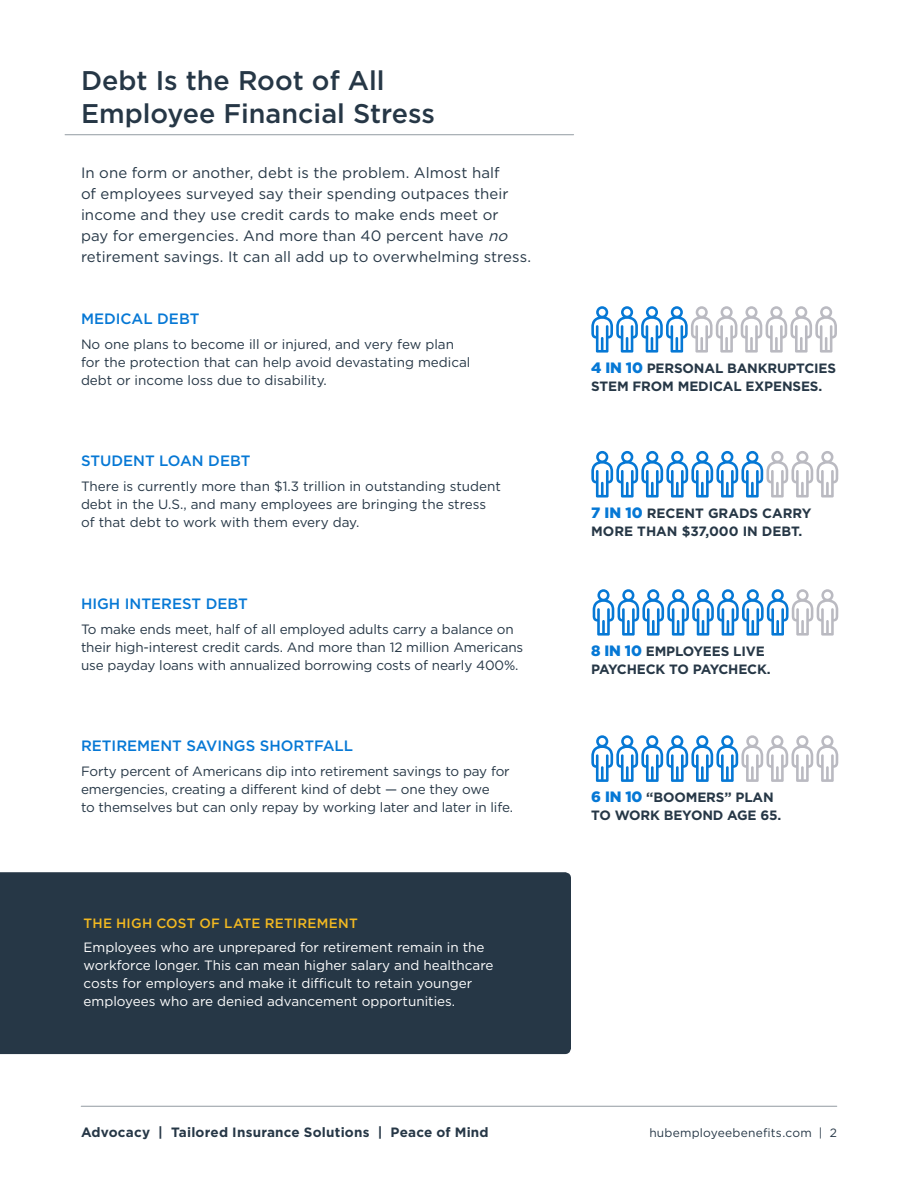
<style>
.page{position:relative;width:918px;height:1188px;background:#fff}
.page>*{position:absolute;margin:0;border:0;box-sizing:border-box;transform-origin:0 0}
.T2_-_Section_Heading{font:500 27px/33px "Gotham";color:#263746}
.Intro_Copy_1{font:15px/21px "Gotham";letter-spacing:.005em;color:#263746}
.Body_Copy{font:500 15px "Gotham";color:#0678d5}
.Callout_Highlight_1{font:13.5px/18px "Gotham";letter-spacing:-.01em;color:#263746}
.Body_Copy-2{font:13.5px/18px "Gotham";color:#fff}
.Callout_Highlight_1-2{font:700 13.5px/18px "Gotham";letter-spacing:-.01em;color:#263746}
.Body_Copy-3{font:13.5px/18px "Gotham";color:#263746}
.Callout_Highlight_1-3{font:700 13.5px "Gotham";letter-spacing:.015em;color:#263746}
.H2_-_Subhead{font:500 13.5px "Gotham";letter-spacing:.02em;color:#f3b921}
.t1{font:12px "Gotham";letter-spacing:.02em;color:#263746}
.s1{font-style:italic}
.s2{font-weight:900;font-size:15px;color:#0678d5}
</style>
<div class="page">
<hr style="left:81px;top:1106px;width:756px;height:1px;background:#939ba2">
<hr style="left:65px;top:134px;width:509px;height:1px;background:#939ba2">
<svg style="left:591px;top:306px;width:246px;height:47px"></svg>
<svg style="left:593px;top:589px;width:245px;height:47px"></svg>
<svg style="left:591px;top:451px;width:247px;height:47px"></svg>
<svg style="left:591px;top:735px;width:247px;height:47px"></svg>
<div style="left:0;top:872px;width:571px;height:182px;background:#263746"></div>
<p class="T2_-_Section_Heading" style="left:81px;top:63px;width:355px">Debt Is the Root of All<br>Employee Financial Stress</p>
<p class="Intro_Copy_1" style="left:81px;top:162px;width:452px">In one form or another, debt is the problem. Almost half<br>of employees surveyed say their spending outpaces their income and they use credit cards to make ends meet or<br>pay for emergencies. And more than 40 percent have <span class="s1">no </span>retirement savings. It can all add up to overwhelming stress.</p>
<h3 class="Body_Copy" style="left:81px;top:310px;width:120px">MEDICAL DEBT</h3>
<h3 class="Callout_Highlight_1" style="left:81px;top:335px;width:391px">No one plans to become ill or injured, and very few plan for the protection that can help avoid devastating medical debt or income loss due to disability.</h3>
<p class="Body_Copy" style="left:81px;top:452px;width:171px">STUDENT LOAN DEBT</p>
<p class="Body_Copy-3" style="left:81px;top:477px;width:421px">There is currently more than $1.3 trillion in outstanding student debt in the U.S., and many employees are bringing the stress of that debt to work with them every day.</p>
<p class="Body_Copy" style="left:81px;top:595px;width:168px">HIGH INTEREST DEBT</p>
<p class="Callout_Highlight_1" style="left:81px;top:620px;width:444px">To make ends meet, half of all employed adults carry a balance on their high-interest credit cards. And more than 12 million Americans use payday loans with annualized borrowing costs of nearly 400%.</p>
<p class="Body_Copy" style="left:81px;top:737px;width:274px">RETIREMENT SAVINGS SHORTFALL</p>
<p class="Callout_Highlight_1" style="left:81px;top:762px;width:434px">Forty percent of Americans dip into retirement savings to pay for emergencies, creating a different kind of debt — one they owe<br>to themselves but can only repay by working later and later in life.</p>
<p class="H2_-_Subhead" style="left:84px;top:915px;width:276px">THE HIGH COST OF LATE RETIREMENT</p>
<p class="Body_Copy-2" style="left:84px;top:938px;width:411px">Employees who are unprepared for retirement remain in the workforce longer. This can mean higher salary and healthcare costs for employers and make it difficult to retain younger employees who are denied advancement opportunities.</p>
<p class="Callout_Highlight_1-2" style="left:591px;top:359px;width:246px"><span class="s2">4 IN 10</span> PERSONAL BANKRUPTCIES<br>STEM FROM MEDICAL EXPENSES.</p>
<p class="Callout_Highlight_1-2" style="left:591px;top:503px;width:222px"><span class="s2">7 IN 10</span> RECENT GRADS CARRY<br>MORE THAN $37,000 IN DEBT.</p>
<p class="Callout_Highlight_1-2" style="left:591px;top:641px;width:181px"><span class="s2">8 IN 10</span> EMPLOYEES LIVE<br>PAYCHECK TO PAYCHECK.</p>
<p class="Callout_Highlight_1-2" style="left:591px;top:788px;width:192px"><span class="s2">6 IN 10</span> “BOOMERS” PLAN<br>TO WORK BEYOND AGE 65.</p>
<p class="Callout_Highlight_1-3" style="left:81px;top:1124px;width:409px">Advocacy | Tailored Insurance Solutions | Peace of Mind</p>
<p class="t1" style="left:649px;top:1126px;width:189px">hubemployeebenefits.com | 2</p>
</div>
